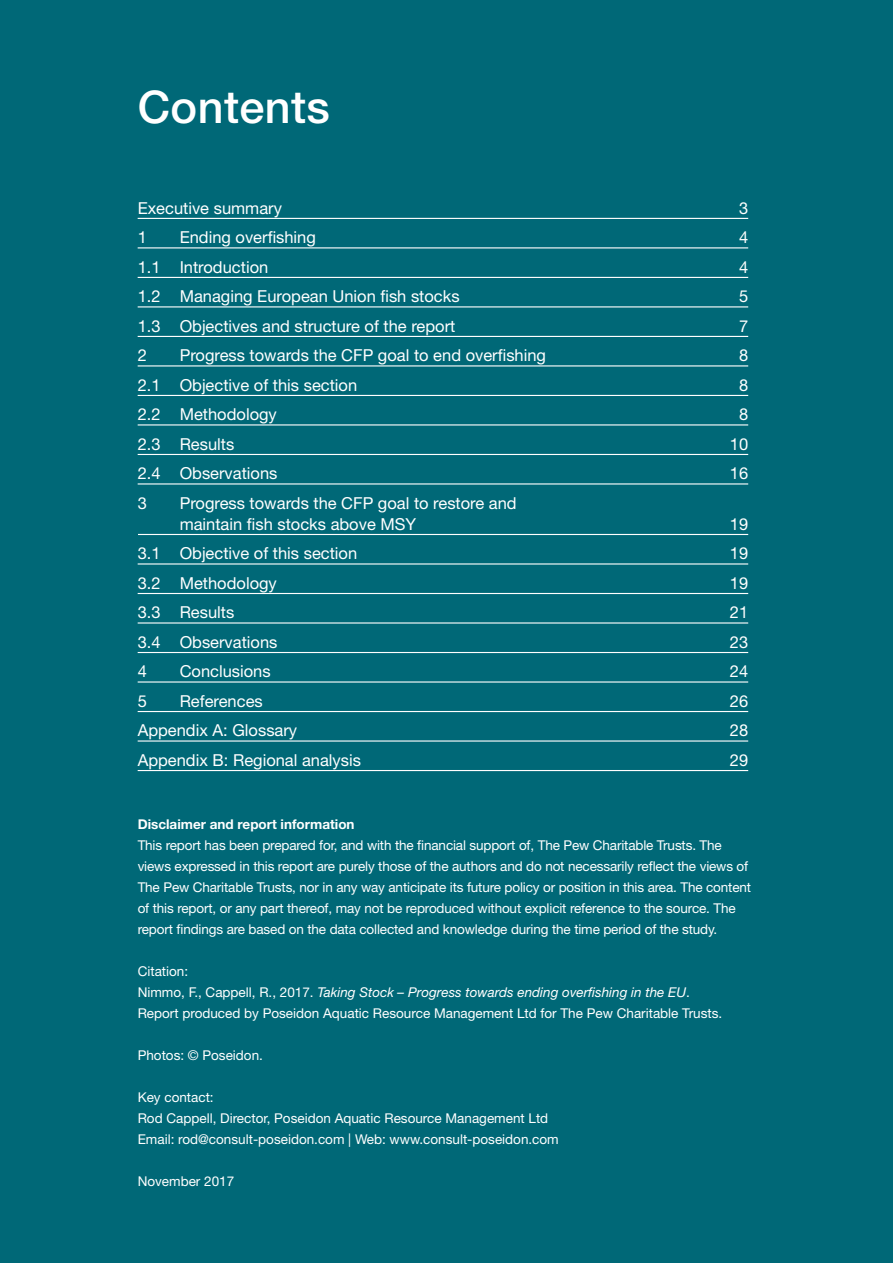
<style>
.page{position:relative;width:893px;height:1263px;background:#006877}
.page>*{position:absolute;margin:0;border:0;box-sizing:border-box;transform-origin:0 0}
.t1{font:500 45px "Helvetica Neue LT Std";letter-spacing:.01em;color:#fff}
.t2{font:16.5px/21px "Helvetica Neue LT Std";color:#fff}
.t3{font:13.5px/21px "Helvetica Neue LT Std";letter-spacing:-.01em;color:#fff}
.t4{font:700 13.5px "Helvetica Neue LT Std";color:#fff}
.s1{font-style:italic}
</style>
<div class="page">
<hr style="left:138px;top:218px;width:610px;height:1px;background:#fff">
<hr style="left:138px;top:247px;width:610px;height:1px;background:#fff">
<hr style="left:138px;top:277px;width:610px;height:1px;background:#fff">
<hr style="left:138px;top:306px;width:610px;height:1px;background:#fff">
<hr style="left:138px;top:336px;width:610px;height:1px;background:#fff">
<hr style="left:138px;top:365px;width:610px;height:1px;background:#fff">
<hr style="left:138px;top:395px;width:610px;height:1px;background:#fff">
<hr style="left:138px;top:424px;width:610px;height:1px;background:#fff">
<hr style="left:138px;top:454px;width:610px;height:1px;background:#fff">
<hr style="left:138px;top:483px;width:610px;height:1px;background:#fff">
<hr style="left:138px;top:534px;width:610px;height:1px;background:#fff">
<hr style="left:138px;top:563px;width:610px;height:1px;background:#fff">
<hr style="left:138px;top:593px;width:610px;height:1px;background:#fff">
<hr style="left:138px;top:622px;width:610px;height:1px;background:#fff">
<hr style="left:138px;top:652px;width:610px;height:1px;background:#fff">
<hr style="left:138px;top:681px;width:610px;height:1px;background:#fff">
<hr style="left:138px;top:711px;width:610px;height:1px;background:#fff">
<hr style="left:138px;top:740px;width:610px;height:2px;background:#fff">
<hr style="left:138px;top:770px;width:610px;height:1px;background:#fff">
<h1 class="t1" style="left:138px;top:80px;width:194px">Contents</h1>
<p class="t2" style="left:138px;top:197px;width:146px">Executive summary</p>
<p class="t2" style="left:739px;top:197px;width:11px">3</p>
<p class="t2" style="left:138px;top:226px;width:11px">1</p>
<p class="t2" style="left:180px;top:226px;width:138px">Ending overfishing</p>
<p class="t2" style="left:739px;top:226px;width:11px">4</p>
<p class="t2" style="left:138px;top:256px;width:132px">1.1 Introduction</p>
<p class="t2" style="left:739px;top:256px;width:11px">4</p>
<p class="t2" style="left:138px;top:285px;width:323px">1.2 Managing European Union fish stocks</p>
<p class="t2" style="left:739px;top:285px;width:11px">5</p>
<p class="t2" style="left:138px;top:315px;width:319px">1.3 Objectives and structure of the report</p>
<p class="t2" style="left:739px;top:315px;width:11px">7</p>
<p class="t2" style="left:138px;top:344px;width:11px">2</p>
<p class="t2" style="left:180px;top:344px;width:368px">Progress towards the CFP goal to end overfishing</p>
<p class="t2" style="left:739px;top:344px;width:11px">8</p>
<p class="t2" style="left:138px;top:374px;width:221px">2.1 Objective of this section</p>
<p class="t2" style="left:739px;top:374px;width:11px">8</p>
<p class="t2" style="left:138px;top:403px;width:141px">2.2 Methodology</p>
<p class="t2" style="left:739px;top:403px;width:11px">8</p>
<p class="t2" style="left:138px;top:433px;width:98px">2.3 Results</p>
<p class="t2" style="left:730px;top:433px;width:20px">10</p>
<p class="t2" style="left:138px;top:462px;width:141px">2.4 Observations</p>
<p class="t2" style="left:730px;top:462px;width:20px">16</p>
<p class="t2" style="left:138px;top:492px;width:11px">3</p>
<p class="t2" style="left:180px;top:492px;width:339px">Progress towards the CFP goal to restore and maintain fish stocks above MSY</p>
<p class="t2" style="left:730px;top:513px;width:20px">19</p>
<p class="t2" style="left:138px;top:542px;width:221px">3.1 Objective of this section</p>
<p class="t2" style="left:730px;top:542px;width:20px">19</p>
<p class="t2" style="left:138px;top:572px;width:141px">3.2 Methodology</p>
<p class="t2" style="left:730px;top:572px;width:20px">19</p>
<p class="t2" style="left:138px;top:602px;width:98px">3.3 Results</p>
<p class="t2" style="left:730px;top:602px;width:20px">21</p>
<p class="t2" style="left:138px;top:631px;width:141px">3.4 Observations</p>
<p class="t2" style="left:730px;top:631px;width:20px">23</p>
<p class="t2" style="left:138px;top:661px;width:11px">4</p>
<p class="t2" style="left:180px;top:661px;width:93px">Conclusions</p>
<p class="t2" style="left:730px;top:661px;width:20px">24</p>
<p class="t2" style="left:138px;top:690px;width:11px">5</p>
<p class="t2" style="left:180px;top:690px;width:85px">References</p>
<p class="t2" style="left:730px;top:690px;width:20px">26</p>
<p class="t2" style="left:138px;top:720px;width:161px">Appendix A: Glossary</p>
<p class="t2" style="left:730px;top:720px;width:20px">28</p>
<p class="t2" style="left:138px;top:749px;width:225px">Appendix B: Regional analysis</p>
<p class="t2" style="left:730px;top:749px;width:20px">29</p>
<p class="t4" style="left:138px;top:815px;width:218px">Disclaimer and report information</p>
<p class="t3" style="left:138px;top:834px;width:615px">This report has been prepared for, and with the financial support of, The Pew Charitable Trusts. The views expressed in this report are purely those of the authors and do not necessarily reflect the views of The Pew Charitable Trusts, nor in any way anticipate its future policy or position in this area. The content of this report, or any part thereof, may not be reproduced without explicit reference to the source. The report findings are based on the data collected and knowledge during the time period of the study.</p>
<p class="t3" style="left:138px;top:960px;width:586px">Citation:<br>Nimmo, F., Cappell, R., 2017. <span class="s1">Taking Stock – Progress towards ending overfishing in the EU</span>.<br>Report produced by Poseidon Aquatic Resource Management Ltd for The Pew Charitable Trusts.</p>
<p class="t3" style="left:138px;top:1044px;width:127px">Photos: © Poseidon.</p>
<p class="t3" style="left:138px;top:1086px;width:423px">Key contact:<br>Rod Cappell, Director, Poseidon Aquatic Resource Management Ltd<br>Email: rod@consult-poseidon.com | Web: www.consult-poseidon.com</p>
<p class="t3" style="left:138px;top:1170px;width:98px">November 2017</p>
</div>
